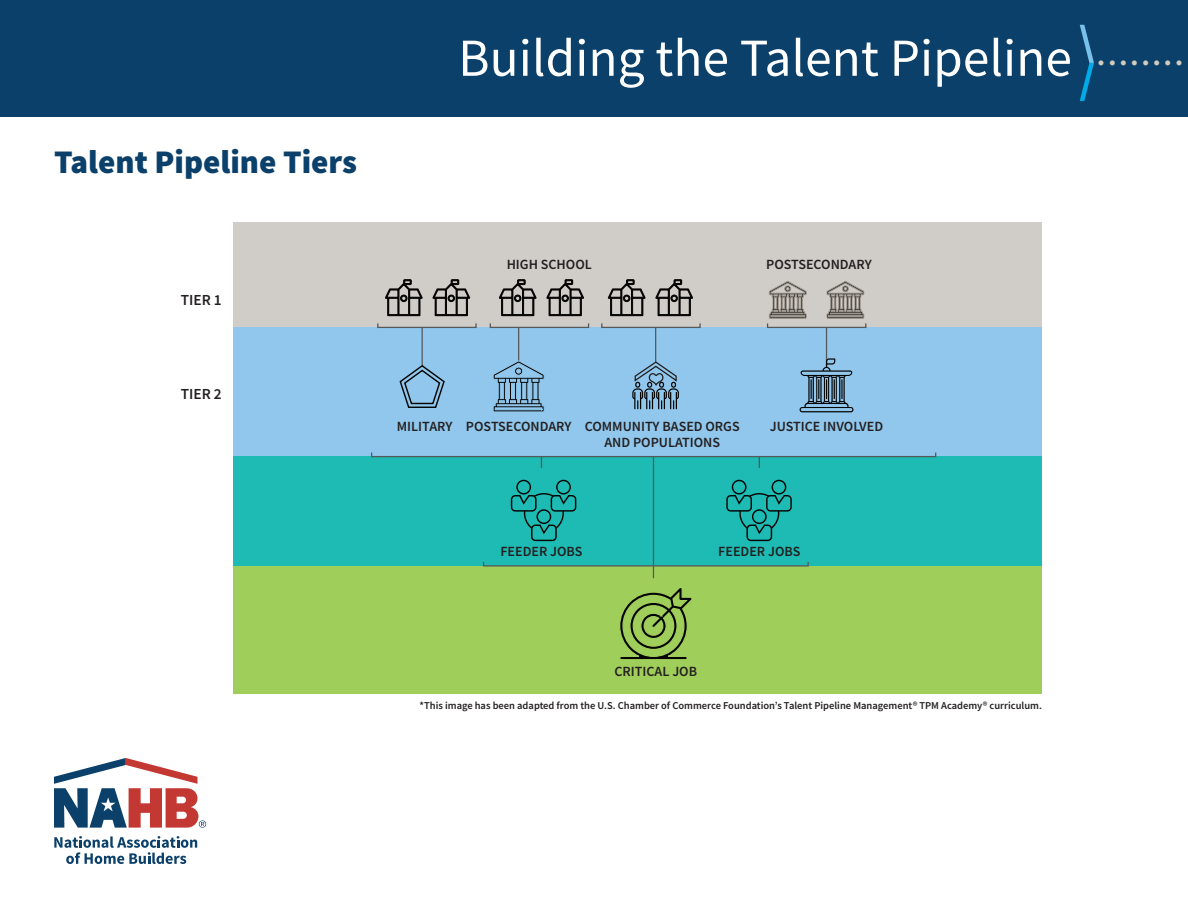
<style>
.page{position:relative;width:1188px;height:918px;background:#fff}
.page>*{position:absolute;margin:0;border:0;box-sizing:border-box;transform-origin:0 0}
.t1{font:53.55px "Source Sans Pro";color:#fff}
.t2{font:900 33px "Source Sans Pro";color:#0b406a}
.t3{font:18.75px "Minion Pro";color:#d0ccbe}
.t4{font:600 15.3px "Source Sans Pro";color:#231f20}
.t5{font:600 14.1px/15.3px "Source Sans Pro";color:#231f20;text-align:center}
.t6{font:600 10.5px "Source Sans Pro";color:#231f20}
</style>
<div class="page">
<div style="left:0;top:0;width:1188px;height:116px;background:#0b406a"></div>
<svg style="left:1080px;top:25px;width:14px;height:76px"></svg>
<div style="left:234px;top:222px;width:808px;height:105px;background:#d0ccc8"></div>
<div style="left:234px;top:327px;width:808px;height:131px;background:#91c7ec"></div>
<div style="left:234px;top:457px;width:808px;height:109px;background:#1dbbb3"></div>
<div style="left:234px;top:566px;width:808px;height:128px;background:#a0ce5a"></div>
<svg style="left:769px;top:281px;width:37px;height:38px"></svg>
<svg style="left:827px;top:281px;width:37px;height:38px"></svg>
<svg style="left:385px;top:280px;width:37px;height:36px"></svg>
<svg style="left:433px;top:280px;width:37px;height:36px"></svg>
<svg style="left:499px;top:280px;width:37px;height:36px"></svg>
<svg style="left:547px;top:280px;width:37px;height:36px"></svg>
<svg style="left:608px;top:280px;width:37px;height:36px"></svg>
<svg style="left:656px;top:280px;width:37px;height:36px"></svg>
<svg style="left:620px;top:588px;width:72px;height:72px"></svg>
<div style="left:516px;top:480px;width:15px;height:15px;border:1px solid #050504;border-radius:50%"></div>
<div style="left:556px;top:480px;width:15px;height:15px;border:1px solid #050504;border-radius:50%"></div>
<div style="left:537px;top:509px;width:14px;height:15px;border:1px solid #050504;border-radius:50%"></div>
<div style="left:524px;top:493px;width:40px;height:40px;border:1px solid #050504;border-radius:50%"></div>
<div style="left:732px;top:480px;width:15px;height:15px;border:1px solid #050504;border-radius:50%"></div>
<div style="left:772px;top:480px;width:14px;height:15px;border:1px solid #050504;border-radius:50%"></div>
<div style="left:752px;top:509px;width:15px;height:15px;border:1px solid #050504;border-radius:50%"></div>
<div style="left:739px;top:493px;width:40px;height:40px;border:1px solid #050504;border-radius:50%"></div>
<div style="left:377px;top:323px;width:100px;height:5px;border:1px solid #57585a"></div>
<hr style="left:422px;top:327px;width:1px;height:40px;background:#57585a">
<div style="left:490px;top:323px;width:99px;height:5px;border:1px solid #57585a"></div>
<hr style="left:518px;top:327px;width:1px;height:34px;background:#57585a">
<div style="left:601px;top:323px;width:100px;height:5px;border:1px solid #57585a"></div>
<hr style="left:655px;top:327px;width:1px;height:35px;background:#57585a">
<div style="left:767px;top:323px;width:99px;height:5px;border:1px solid #57585a"></div>
<hr style="left:826px;top:327px;width:1px;height:40px;background:#57585a">
<div style="left:371px;top:452px;width:565px;height:5px;border:1px solid #57585a"></div>
<div style="left:483px;top:561px;width:326px;height:6px;border:1px solid #57585a"></div>
<hr style="left:653px;top:457px;width:1px;height:121px;background:#57585a">
<svg style="left:726px;top:494px;width:27px;height:18px"></svg>
<svg style="left:765px;top:494px;width:27px;height:18px"></svg>
<svg style="left:746px;top:524px;width:27px;height:18px"></svg>
<svg style="left:510px;top:494px;width:27px;height:18px"></svg>
<svg style="left:550px;top:494px;width:27px;height:18px"></svg>
<svg style="left:530px;top:524px;width:27px;height:18px"></svg>
<svg style="left:493px;top:360px;width:51px;height:52px"></svg>
<svg style="left:800px;top:358px;width:54px;height:54px"></svg>
<hr style="left:841px;top:379px;width:2px;height:20px;background:#050504">
<svg style="left:399px;top:364px;width:46px;height:44px"></svg>
<svg style="left:632px;top:361px;width:47px;height:48px"></svg>
<svg style="left:54px;top:836px;width:143px;height:28px"></svg>
<svg style="left:54px;top:758px;width:152px;height:70px"></svg>
<p class="t2" style="left:54px;top:139px;width:304px">Talent Pipeline Tiers</p>
<p class="t4" style="left:181px;top:290px;width:42px">TIER 1</p>
<p class="t4" style="left:181px;top:384px;width:42px">TIER 2</p>
<p class="t1" style="left:458px;top:24px;width:615px">Building the Talent Pipeline</p>
<p class="t3" style="left:1098px;top:49px;width:87px">••••••••</p>
<p class="t5" style="left:507px;top:256px;width:87px">HIGH SCHOOL</p>
<p class="t5" style="left:766px;top:256px;width:107px">POSTSECONDARY</p>
<p class="t5" style="left:397px;top:419px;width:176px">MILITARY POSTSECONDARY</p>
<p class="t5" style="left:585px;top:419px;width:157px">COMMUNITY BASED ORGS<br>AND POPULATIONS</p>
<p class="t5" style="left:770px;top:419px;width:115px">JUSTICE INVOLVED</p>
<p class="t5" style="left:500px;top:543px;width:84px">FEEDER JOBS</p>
<p class="t5" style="left:718px;top:543px;width:84px">FEEDER JOBS</p>
<p class="t5" style="left:615px;top:664px;width:84px">CRITICAL JOB</p>
<p class="t6" style="left:420px;top:698px;width:624px">*This image has been adapted from the U.S. Chamber of Commerce Foundation’s Talent Pipeline Management® TPM Academy® curriculum.</p>
</div>
